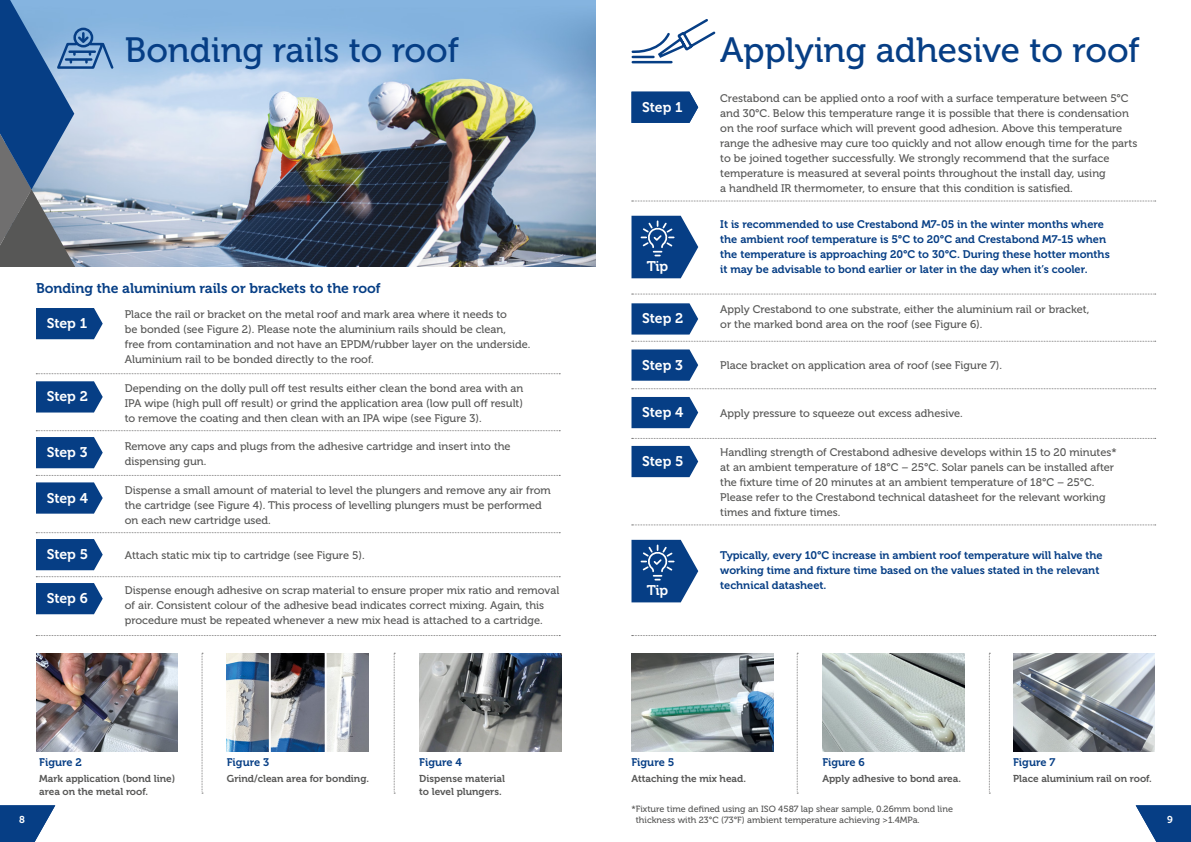
<style>
.page{position:relative;width:1191px;height:842px;background:#fff}
.page>*{position:absolute;margin:0;border:0;box-sizing:border-box;transform-origin:0 0}
.t1{font:35px "Museo 500";color:#063e85}
.t2{font:14px "Museo 700";color:#fff}
.t3{font:14px "Museo 700";color:#063e85}
.t4{font:11px/15px "Museo 500";color:#575756}
.t5{font:11px/15px "Museo 700";color:#063e85}
.t6{font:10px/13px "Museo 700";color:#575756}
.t7{font:10px "Museo 700";color:#fff}
.t8{font:9px/10.8px "Museo 500";color:#575756}
</style>
<div class="page">
<img style="left:227px;top:653px;width:142px;height:98px">
<hr style="left:269px;top:650px;width:2px;height:103px;background:#fff">
<hr style="left:325px;top:650px;width:2px;height:103px;background:#fff">
<img style="left:419px;top:653px;width:142px;height:98px">
<img style="left:1013px;top:653px;width:142px;height:98px">
<img style="left:631px;top:653px;width:142px;height:98px">
<img style="left:115px;top:0;width:480px;height:267px">
<svg style="left:36px;top:381px;width:67px;height:31px;background:#194c8e"></svg>
<svg style="left:36px;top:482px;width:67px;height:32px;background:#1c4f90"></svg>
<svg style="left:36px;top:583px;width:67px;height:31px;background:#174b8d"></svg>
<svg style="left:36px;top:308px;width:67px;height:31px;background:#174b8d"></svg>
<svg style="left:36px;top:437px;width:67px;height:31px;background:#174b8d"></svg>
<svg style="left:36px;top:539px;width:67px;height:31px;background:#174b8d"></svg>
<svg style="left:36px;top:373px;width:524px;height:1px"></svg>
<svg style="left:36px;top:475px;width:524px;height:1px"></svg>
<svg style="left:36px;top:576px;width:524px;height:1px"></svg>
<svg style="left:36px;top:635px;width:524px;height:1px"></svg>
<svg style="left:36px;top:430px;width:524px;height:1px"></svg>
<svg style="left:36px;top:532px;width:524px;height:1px"></svg>
<svg style="left:202px;top:653px;width:1px;height:141px"></svg>
<svg style="left:394px;top:653px;width:1px;height:141px"></svg>
<svg style="left:797px;top:653px;width:1px;height:141px"></svg>
<svg style="left:989px;top:653px;width:1px;height:141px"></svg>
<svg style="left:631px;top:446px;width:67px;height:31px;background:#174b8d"></svg>
<svg style="left:632px;top:201px;width:523px;height:1px"></svg>
<svg style="left:632px;top:525px;width:523px;height:1px"></svg>
<svg style="left:632px;top:635px;width:523px;height:1px"></svg>
<svg style="left:632px;top:294px;width:523px;height:1px"></svg>
<svg style="left:632px;top:341px;width:523px;height:1px"></svg>
<svg style="left:632px;top:388px;width:523px;height:1px"></svg>
<svg style="left:632px;top:438px;width:523px;height:1px"></svg>
<svg style="left:631px;top:303px;width:67px;height:32px;background:#1c4f90"></svg>
<svg style="left:631px;top:349px;width:67px;height:32px;background:#1c4f90"></svg>
<svg style="left:631px;top:397px;width:67px;height:31px;background:#174b8d"></svg>
<svg style="left:631px;top:19px;width:85px;height:45px"></svg>
<img style="left:36px;top:653px;width:142px;height:98px">
<img style="left:822px;top:653px;width:142px;height:98px">
<svg style="left:631px;top:216px;width:67px;height:62px;background:#34619b"></svg>
<svg style="left:631px;top:540px;width:67px;height:62px;background:#34619b"></svg>
<svg style="left:631px;top:92px;width:67px;height:31px;background:#154a8c"></svg>
<svg style="left:0;top:805px;width:55px;height:37px"></svg>
<svg style="left:1135px;top:805px;width:56px;height:37px"></svg>
<svg style="left:0;top:0;width:115px;height:267px;background:#6f8cae"></svg>
<div style="left:73px;top:28px;width:20px;height:19px;border:2px solid #063e85;border-radius:50%"></div>
<h1 class="t1" style="left:125px;top:31px;width:336px">Bonding rails to roof</h1>
<p class="t3" style="left:36px;top:281px;width:346px">Bonding the aluminium rails or brackets to the roof</p>
<p class="t4" style="left:125px;top:307px;width:407px">Place the rail or bracket on the metal roof and mark area where it needs to<br>be bonded (see Figure 2). Please note the aluminium rails should be clean,<br>free from contamination and not have an EPDM/rubber layer on the underside.<br>Aluminium rail to be bonded directly to the roof.</p>
<p class="t2" style="left:47px;top:316px;width:42px">Step 1</p>
<p class="t2" style="left:47px;top:389px;width:43px">Step 2</p>
<p class="t2" style="left:47px;top:445px;width:42px">Step 3</p>
<p class="t2" style="left:47px;top:490px;width:43px">Step 4</p>
<p class="t2" style="left:47px;top:546px;width:43px">Step 5</p>
<p class="t2" style="left:47px;top:590px;width:43px">Step 6</p>
<p class="t4" style="left:125px;top:381px;width:400px;text-align:justify">Depending on the dolly pull off test results either clean the bond area with an IPA wipe (high pull off result) or grind the application area (low pull off result) to remove the coating and then clean with an IPA wipe (see Figure 3).</p>
<p class="t4" style="left:125px;top:439px;width:387px">Remove any caps and plugs from the adhesive cartridge and insert into the dispensing gun.</p>
<p class="t4" style="left:125px;top:482px;width:427px">Dispense a small amount of material to level the plungers and remove any air from the cartridge (see Figure 4). This process of levelling plungers must be performed on each new cartridge used.</p>
<p class="t4" style="left:125px;top:548px;width:241px">Attach static mix tip to cartridge (see Figure 5).</p>
<p class="t4" style="left:125px;top:583px;width:436px">Dispense enough adhesive on scrap material to ensure proper mix ratio and removal of air. Consistent colour of the adhesive bead indicates correct mixing. Again, this procedure must be repeated whenever a new mix head is attached to a cartridge.</p>
<p class="t5" style="left:39px;top:755px;width:44px">Figure 2</p>
<p class="t6" style="left:39px;top:772px;width:137px">Mark application (bond line) area on the metal roof.</p>
<p class="t5" style="left:227px;top:755px;width:44px">Figure 3</p>
<p class="t6" style="left:227px;top:772px;width:144px">Grind/clean area for bonding.</p>
<p class="t5" style="left:419px;top:755px;width:44px">Figure 4</p>
<p class="t6" style="left:419px;top:772px;width:87px">Dispense material to level plungers.</p>
<p class="t2" style="left:642px;top:99px;width:42px">Step 1</p>
<h1 class="t1" style="left:720px;top:31px;width:421px">Applying adhesive to roof</h1>
<p class="t4" style="left:720px;top:90px;width:418px">Crestabond can be applied onto a roof with a surface temperature between 5°C and 30°C. Below this temperature range it is possible that there is condensation on the roof surface which will prevent good adhesion. Above this temperature range the adhesive may cure too quickly and not allow enough time for the parts to be joined together successfully. We strongly recommend that the surface temperature is measured at several points throughout the install day, using<br>a handheld IR thermometer, to ensure that this condition is satisfied.</p>
<p class="t5" style="left:720px;top:217px;width:391px">It is recommended to use Crestabond M7-05 in the winter months where the ambient roof temperature is 5°C to 20°C and Crestabond M7-15 when the temperature is approaching 20°C to 30°C. During these hotter months</p>
<p class="t2" style="left:646px;top:258px;width:23px">Tip</p>
<p class="t5" style="left:720px;top:262px;width:369px">it may be advisable to bond earlier or later in the day when it’s cooler.</p>
<p class="t2" style="left:642px;top:311px;width:43px">Step 2</p>
<p class="t2" style="left:642px;top:357px;width:42px">Step 3</p>
<p class="t2" style="left:642px;top:404px;width:43px">Step 4</p>
<p class="t2" style="left:642px;top:453px;width:43px">Step 5</p>
<p class="t2" style="left:646px;top:582px;width:23px">Tip</p>
<p class="t4" style="left:720px;top:302px;width:370px">Apply Crestabond to one substrate, either the aluminium rail or bracket, or the marked bond area on the roof (see Figure 6).</p>
<p class="t4" style="left:720px;top:358px;width:283px">Place bracket on application area of roof (see Figure 7).</p>
<p class="t4" style="left:720px;top:406px;width:244px">Apply pressure to squeeze out excess adhesive.</p>
<p class="t4" style="left:720px;top:445px;width:398px">Handling strength of Crestabond adhesive develops within 15 to 20 minutes* at an ambient temperature of 18°C – 25°C. Solar panels can be installed after the fixture time of 20 minutes at an ambient temperature of 18°C – 25°C.<br>Please refer to the Crestabond technical datasheet for the relevant working times and fixture times.</p>
<p class="t5" style="left:720px;top:548px;width:384px">Typically, every 10°C increase in ambient roof temperature will halve the working time and fixture time based on the values stated in the relevant technical datasheet.</p>
<p class="t5" style="left:631px;top:755px;width:44px">Figure 5</p>
<p class="t6" style="left:631px;top:772px;width:116px">Attaching the mix head.</p>
<p class="t5" style="left:822px;top:755px;width:44px">Figure 6</p>
<p class="t6" style="left:822px;top:772px;width:140px">Apply adhesive to bond area.</p>
<p class="t5" style="left:1013px;top:755px;width:44px">Figure 7</p>
<p class="t6" style="left:1013px;top:772px;width:140px">Place aluminium rail on roof.</p>
<p class="t8" style="left:636px;top:804px;width:319px;text-indent:-4px">*Fixture time defined using an ISO 4587 lap shear sample, 0.26mm bond line thickness with 23°C (73°F) ambient temperature achieving &gt;1.4MPa.</p>
<p class="t7" style="left:19px;top:814px;width:7px">8</p>
<p class="t7" style="left:1167px;top:814px;width:7px">9</p>
</div>
